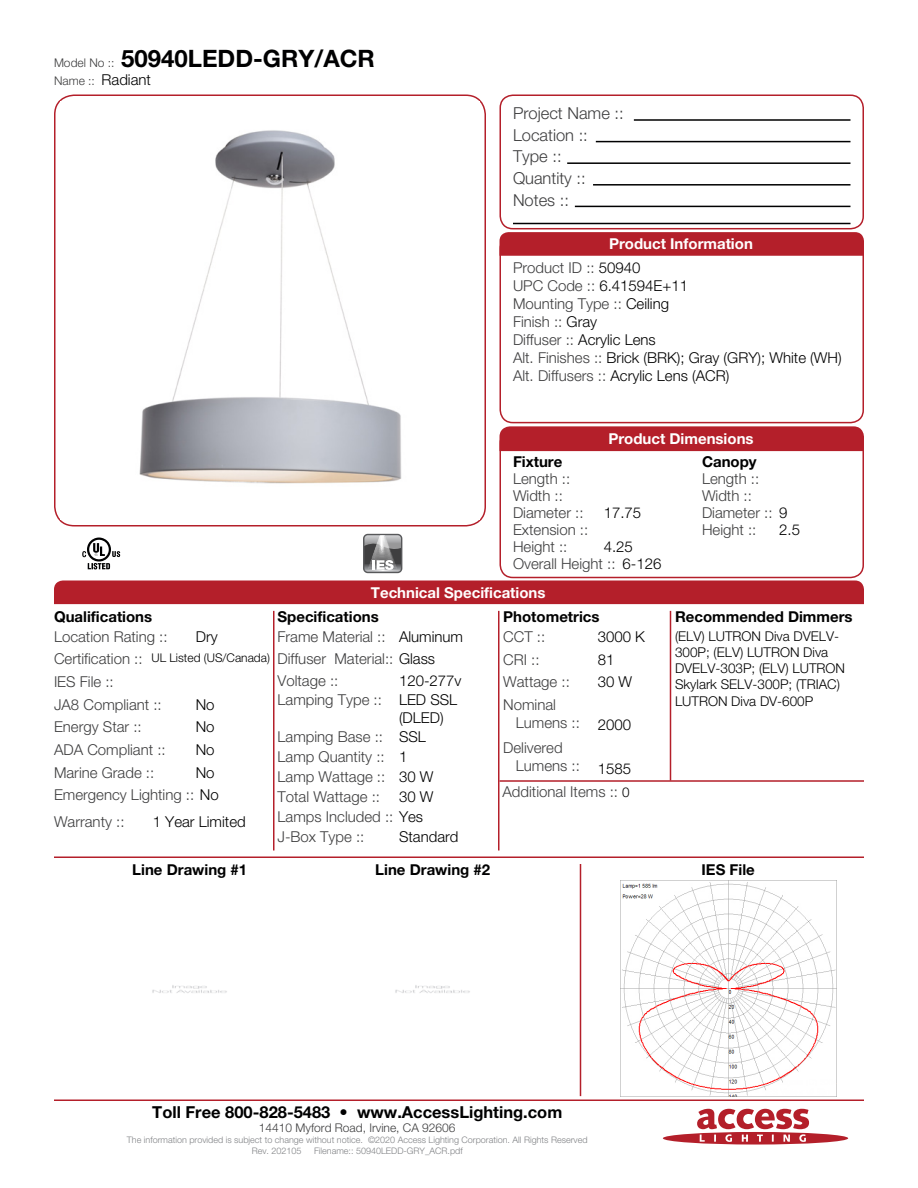
<style>
.page{position:relative;width:918px;height:1188px;background:#fff}
.page>*{position:absolute;margin:0;border:0;box-sizing:border-box;transform-origin:0 0}
.t1{font:700 24px "Helvetica Neue LT Std";color:#000001}
.Left_Justify{font:300 16.5px "Helvetica Neue LT Std";color:#3e3e3f}
.t2{font:700 16.5px "Helvetica Neue LT Std";color:#000001}
.Left_Justify-2{font:300 15px/18px "Helvetica Neue LT Std";color:#3e3e3f}
.Left_Justify-3{font:300 15px/18px "Helvetica Neue LT Std";color:#000001}
.Left_Justify-4{font:700 15px "Helvetica Neue LT Std";color:#000001}
.t3{font:700 15px "Helvetica Neue LT Std";color:#fff}
.Left_Justify-5{font:300 13.5px/16.2px "Helvetica Neue LT Std";color:#000001}
.t4{font:300 12px "Helvetica Neue LT Std";color:#3e3e3f}
.Left_Justify-6{font:300 12px "Helvetica Neue LT Std";color:#000001}
.t5{font:300 9px "Helvetica Neue LT Std";color:#808285}
.s1{font-weight:300;font-size:12px;color:#3e3e3f}
.s2{font-size:12px;color:#3e3e3f}
.s3{color:#000001}
.s4{color:#3e3e3f}
.s5{font-size:13.5px;color:#000001}
</style>
<div class="page">
<svg style="left:663px;top:1109px;width:185px;height:36px"></svg>
<div style="left:499px;top:94px;width:365px;height:135px;border:2px solid #b41f2a;border-radius:13px"></div>
<div style="left:499px;top:235px;width:365px;height:188px;border:2px solid #b41f2a;border-radius:13px"></div>
<div style="left:499px;top:430px;width:365px;height:148px;border:2px solid #b41f2a;border-radius:13px"></div>
<hr style="left:634px;top:119px;width:217px;height:2px;background:#000001">
<hr style="left:596px;top:141px;width:254px;height:1px;background:#000001">
<hr style="left:593px;top:184px;width:258px;height:2px;background:#000001">
<hr style="left:567px;top:162px;width:283px;height:2px;background:#000001">
<hr style="left:575px;top:206px;width:275px;height:1px;background:#000001">
<hr style="left:513px;top:223px;width:337px;height:1px;background:#000001">
<svg style="left:500px;top:232px;width:364px;height:24px;background:#b5232d"></svg>
<div style="left:500px;top:426px;width:364px;height:25px;background:#b41f2a"></div>
<div style="left:54px;top:580px;width:810px;height:24px;background:#b41f2a"></div>
<hr style="left:54px;top:856px;width:810px;height:2px;background:#b41f2a">
<hr style="left:54px;top:1100px;width:810px;height:1px;background:#b41f2a">
<hr style="left:670px;top:611px;width:1px;height:170px;background:#b41f2a">
<hr style="left:580px;top:864px;width:1px;height:232px;background:#b41f2a">
<hr style="left:498px;top:611px;width:2px;height:239px;background:#b41f2a">
<hr style="left:273px;top:611px;width:1px;height:239px;background:#b41f2a">
<div style="left:54px;top:94px;width:432px;height:432px;border:2px solid #b41f2a;border-radius:20px"></div>
<hr style="left:500px;top:780px;width:364px;height:2px;background:#b41f2a">
<img style="left:61px;top:130px;width:418px;height:390px">
<svg style="left:82px;top:538px;width:39px;height:32px"></svg>
<div style="left:363px;top:534px;width:39px;height:39px;border:1px solid #57585a;border-radius:4px"></div>
<svg style="left:363px;top:535px;width:40px;height:37px"></svg>
<img style="left:152px;top:985px;width:75px;height:8px">
<img style="left:395px;top:985px;width:75px;height:8px">
<img style="left:620px;top:881px;width:216px;height:216px">
<p class="t1" style="left:54px;top:44px;width:322px"><span class="s1">Model No ::</span> 50940LEDD-GRY/ACR</p>
<p class="Left_Justify-3" style="left:54px;top:70px;width:99px"><span class="s2">Name ::</span> Radiant</p>
<p class="Left_Justify" style="left:513px;top:103px;width:112px">Project Name ::</p>
<p class="Left_Justify" style="left:513px;top:125px;width:76px">Location ::</p>
<p class="Left_Justify" style="left:513px;top:146px;width:50px">Type ::</p>
<p class="Left_Justify" style="left:513px;top:168px;width:74px">Quantity ::</p>
<p class="Left_Justify" style="left:513px;top:190px;width:57px">Notes ::</p>
<p class="t3" style="left:609px;top:235px;width:145px">Product Information</p>
<p class="Left_Justify-2" style="left:513px;top:259px;width:129px">Product ID :: <span class="s3">50940</span></p>
<p class="Left_Justify-3" style="left:513px;top:277px;width:177px"><span class="s4">UPC Code ::</span> 6.41594E+11</p>
<p class="Left_Justify-2" style="left:513px;top:295px;width:158px">Mounting Type :: <span class="s3">Ceiling</span></p>
<p class="Left_Justify-2" style="left:513px;top:313px;width:86px">Finish :: <span class="s3">Gray</span></p>
<p class="Left_Justify-3" style="left:513px;top:331px;width:144px"><span class="s4">Diffuser ::</span> Acrylic Lens</p>
<p class="Left_Justify-3" style="left:513px;top:349px;width:330px"><span class="s4">Alt. Finishes ::</span> Brick (BRK); Gray (GRY); White (WH)</p>
<p class="Left_Justify-3" style="left:513px;top:367px;width:218px"><span class="s4">Alt. Diffusers ::</span> Acrylic Lens (ACR)</p>
<p class="t3" style="left:608px;top:429px;width:147px">Product Dimensions</p>
<p class="Left_Justify-4" style="left:513px;top:453px;width:51px">Fixture</p>
<p class="Left_Justify-4" style="left:702px;top:453px;width:56px">Canopy</p>
<p class="Left_Justify-2" style="left:513px;top:470px;width:59px">Length ::</p>
<p class="Left_Justify-2" style="left:702px;top:470px;width:59px">Length ::</p>
<p class="Left_Justify-2" style="left:513px;top:487px;width:51px">Width ::</p>
<p class="Left_Justify-2" style="left:513px;top:537px;width:56px">Height ::</p>
<p class="Left_Justify-3" style="left:604px;top:537px;width:31px">4.25</p>
<p class="Left_Justify-2" style="left:702px;top:487px;width:51px">Width ::</p>
<p class="Left_Justify-2" style="left:513px;top:503px;width:72px">Diameter ::</p>
<p class="Left_Justify-2" style="left:513px;top:520px;width:77px">Extension ::</p>
<p class="Left_Justify-3" style="left:604px;top:503px;width:39px">17.75</p>
<p class="Left_Justify-2" style="left:702px;top:503px;width:87px">Diameter :: <span class="s3">9</span></p>
<p class="Left_Justify-3" style="left:779px;top:520px;width:22px">2.5</p>
<p class="Left_Justify-2" style="left:702px;top:520px;width:56px">Height ::</p>
<p class="Left_Justify-2" style="left:513px;top:554px;width:104px">Overall Height ::</p>
<p class="Left_Justify-3" style="left:622px;top:554px;width:40px">6-126</p>
<p class="t3" style="left:371px;top:583px;width:176px">Technical Specifications</p>
<p class="Left_Justify-4" style="left:54px;top:607px;width:100px">Qualifications</p>
<p class="Left_Justify-4" style="left:503px;top:607px;width:98px">Photometrics</p>
<p class="Left_Justify-4" style="left:675px;top:607px;width:179px">Recommended Dimmers</p>
<p class="Left_Justify-4" style="left:278px;top:607px;width:103px">Specifications</p>
<p class="Left_Justify-3" style="left:196px;top:627px;width:23px">Dry</p>
<p class="Left_Justify-3" style="left:598px;top:627px;width:49px">3000 K</p>
<p class="Left_Justify-5" style="left:675px;top:628px;width:172px">(ELV) LUTRON Diva DVELV-<br>300P; (ELV) LUTRON Diva<br>DVELV-303P; (ELV) LUTRON<br>Skylark SELV-300P; (TRIAC)<br>LUTRON Diva DV-600P</p>
<p class="Left_Justify-2" style="left:54px;top:627px;width:115px">Location Rating ::</p>
<p class="Left_Justify-2" style="left:503px;top:627px;width:43px">CCT ::</p>
<p class="Left_Justify-2" style="left:503px;top:650px;width:38px">CRI ::</p>
<p class="Left_Justify-2" style="left:503px;top:673px;width:68px">Wattage ::</p>
<p class="Left_Justify-2" style="left:516px;top:695px;width:66px;text-indent:-13px">Nominal<br>Lumens ::</p>
<p class="Left_Justify-2" style="left:516px;top:738px;width:66px;text-indent:-13px">Delivered<br>Lumens ::</p>
<p class="Left_Justify-2" style="left:278px;top:627px;width:110px">Frame Material ::</p>
<p class="Left_Justify-2" style="left:278px;top:671px;width:62px">Voltage ::</p>
<p class="Left_Justify-3" style="left:399px;top:627px;width:66px">Aluminum</p>
<p class="Left_Justify-3" style="left:399px;top:671px;width:64px">120-277v</p>
<p class="Left_Justify-2" style="left:54px;top:650px;width:90px">Certification ::</p>
<p class="Left_Justify-2" style="left:54px;top:695px;width:109px">JA8 Compliant ::</p>
<p class="Left_Justify-2" style="left:278px;top:650px;width:159px">Diffuser Material:: <span class="s3">Glass</span></p>
<p class="Left_Justify-2" style="left:278px;top:691px;width:106px">Lamping Type ::</p>
<p class="Left_Justify-2" style="left:278px;top:727px;width:107px">Lamping Base ::</p>
<p class="Left_Justify-2" style="left:278px;top:747px;width:109px">Lamp Quantity ::</p>
<p class="Left_Justify-2" style="left:278px;top:767px;width:109px">Lamp Wattage ::</p>
<p class="Left_Justify-2" style="left:278px;top:787px;width:104px">Total Wattage ::</p>
<p class="Left_Justify-2" style="left:278px;top:808px;width:147px">Lamps Included :: <span class="s3">Yes</span></p>
<p class="Left_Justify-2" style="left:278px;top:828px;width:88px">J-Box Type ::</p>
<p class="Left_Justify-6" style="left:152px;top:651px;width:120px">UL Listed (US/Canada)</p>
<p class="Left_Justify-3" style="left:196px;top:695px;width:20px">No</p>
<p class="Left_Justify-3" style="left:196px;top:718px;width:20px">No</p>
<p class="Left_Justify-3" style="left:196px;top:740px;width:20px">No</p>
<p class="Left_Justify-3" style="left:196px;top:763px;width:20px">No</p>
<p class="Left_Justify-3" style="left:598px;top:650px;width:18px">81</p>
<p class="Left_Justify-3" style="left:598px;top:673px;width:36px">30 W</p>
<p class="Left_Justify-3" style="left:598px;top:716px;width:35px">2000</p>
<p class="Left_Justify-3" style="left:598px;top:759px;width:35px">1585</p>
<p class="Left_Justify-2" style="left:54px;top:673px;width:61px">IES File ::</p>
<p class="Left_Justify-2" style="left:54px;top:718px;width:89px">Energy Star ::</p>
<p class="Left_Justify-2" style="left:54px;top:740px;width:113px">ADA Compliant ::</p>
<p class="Left_Justify-2" style="left:54px;top:763px;width:102px">Marine Grade ::</p>
<p class="Left_Justify-2" style="left:54px;top:786px;width:166px">Emergency Lighting :: <span class="s3">No</span></p>
<p class="Left_Justify-3" style="left:399px;top:691px;width:60px">LED SSL (DLED)</p>
<p class="Left_Justify-3" style="left:399px;top:727px;width:28px">SSL</p>
<p class="Left_Justify-3" style="left:399px;top:747px;width:10px">1</p>
<p class="Left_Justify-3" style="left:399px;top:767px;width:36px">30 W</p>
<p class="Left_Justify-3" style="left:399px;top:787px;width:36px">30 W</p>
<p class="Left_Justify-2" style="left:502px;top:782px;width:129px">Additional Items :: <span class="s5">0</span></p>
<p class="Left_Justify-2" style="left:54px;top:813px;width:72px">Warranty ::</p>
<p class="Left_Justify-3" style="left:153px;top:813px;width:95px">1 Year Limited</p>
<p class="Left_Justify-3" style="left:399px;top:828px;width:61px">Standard</p>
<p class="Left_Justify-4" style="left:132px;top:860px;width:116px">Line Drawing #1</p>
<p class="Left_Justify-4" style="left:375px;top:860px;width:116px">Line Drawing #2</p>
<p class="Left_Justify-4" style="left:702px;top:860px;width:55px">IES File</p>
<p class="t2" style="left:152px;top:1101px;width:412px">Toll Free 800-828-5483 • www.AccessLighting.com</p>
<p class="t4" style="left:259px;top:1120px;width:198px">14410 Myford Road, Irvine, CA 92606</p>
<p class="t5" style="left:127px;top:1134px;width:462px">The information provided is subject to change without notice. ©2020 Access Lighting Corporation. All Rights Reserved</p>
<p class="t5" style="left:252px;top:1145px;width:51px">Rev. 202105</p>
<p class="t5" style="left:314px;top:1145px;width:150px">Filename:: 50940LEDD-GRY_ACR.pdf</p>
</div>
